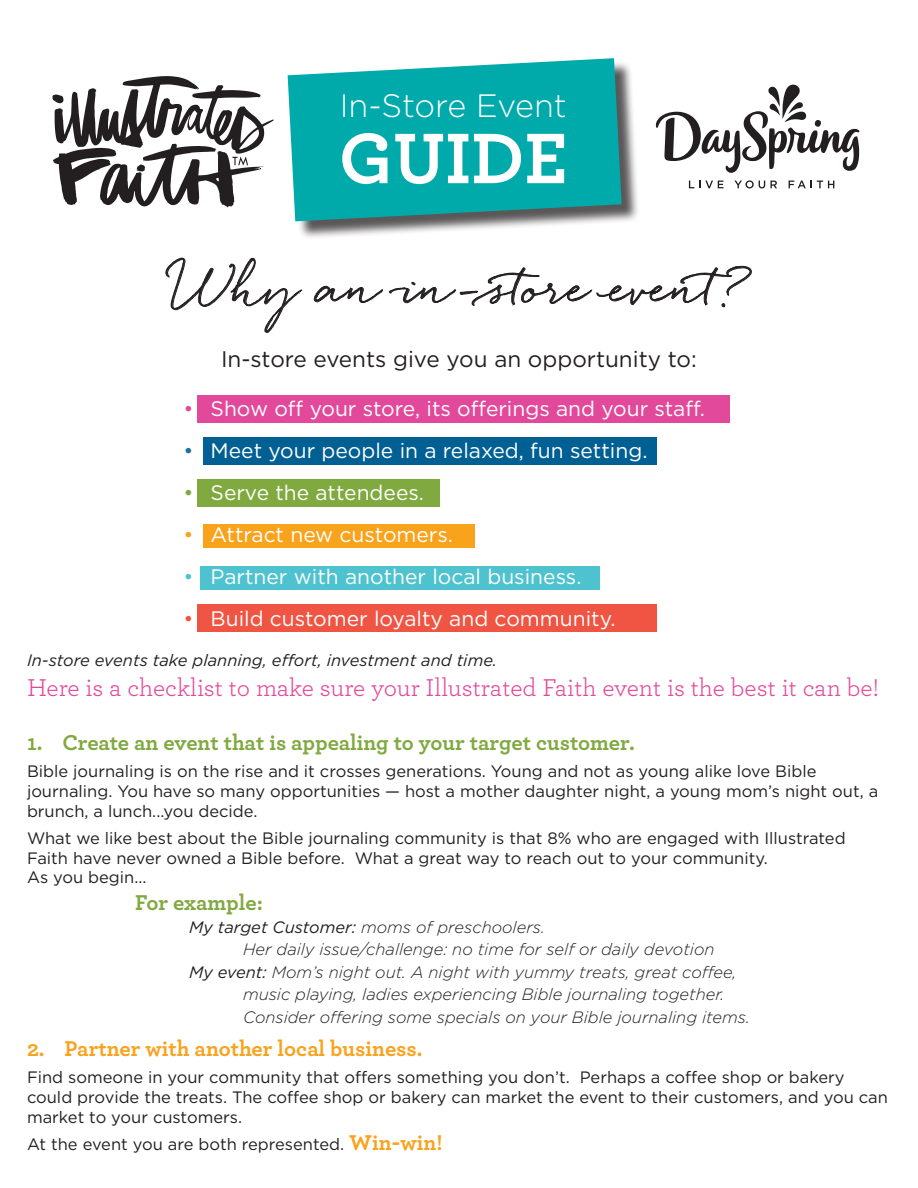
<style>
.page{position:relative;width:918px;height:1188px;background:#fff}
.page>*{position:absolute;margin:0;border:0;box-sizing:border-box;transform-origin:0 0}
.t1{font:700 75px "Archer";color:#fff}
.t2{font:45.75px "Quickpen";color:#231f20}
.t3{font:300 32.4px "Gotham";letter-spacing:-.005em;color:#fff}
.t4{font:25.5px "Archer";color:#e3499a}
.t5{font:700 22.5px "Archer";color:#80a93f}
.t6{font:22.5px "Gotham";color:#231f20}
.t7{font:700 22.5px "Archer";color:#f9a21c}
.t8{font:21px "Gotham";color:#fff}
.t9{font:16.5px/19.8px "Gotham";color:#231f20}
.t10{font:italic 300 16.5px/22.5px "Gotham";color:#231f20}
.t11{font:italic 16.5px "Gotham";color:#231f20}
.s1{color:#e3499a}
.s2{color:#1d70a0}
.s3{color:#80a93f}
.s4{color:#f9a21c}
.s5{color:#4ec3cf}
.s6{color:#f05544}
.s7{font-weight:400}
.s8{font-family:"Archer";font-weight:700;font-size:22.5px;color:#f9a21c}
</style>
<div class="page">
<div style="left:290px;top:61px;width:350px;height:179px;background:#231f20;opacity:.75"></div>
<svg style="left:288px;top:58px;width:334px;height:163px;background:#16abab"></svg>
<div style="left:197px;top:395px;width:533px;height:28px;background:#e3499a"></div>
<div style="left:203px;top:437px;width:454px;height:28px;background:#006094"></div>
<div style="left:197px;top:479px;width:243px;height:28px;background:#80a93f"></div>
<div style="left:203px;top:524px;width:271px;height:24px;background:#f9a21c"></div>
<div style="left:200px;top:566px;width:400px;height:24px;background:#4ec3cf"></div>
<div style="left:197px;top:604px;width:460px;height:28px;background:#f05544"></div>
<svg style="left:52px;top:76px;width:222px;height:131px"></svg>
<svg style="left:165px;top:257px;width:137px;height:76px"></svg>
<svg style="left:313px;top:265px;width:439px;height:43px"></svg>
<svg style="left:689px;top:181px;width:35px;height:7px"></svg>
<svg style="left:734px;top:180px;width:43px;height:8px"></svg>
<svg style="left:789px;top:180px;width:45px;height:8px"></svg>
<svg style="left:656px;top:84px;width:204px;height:89px"></svg>
<p class="t3" style="left:340px;top:85px;width:229px">In-Store Event</p>
<p class="t1" style="left:339px;top:99px;width:230px">GUIDE</p>
<p class="t2" style="left:171px;top:261px;width:587px">Why an in-store event?</p>
<p class="t6" style="left:221px;top:344px;width:477px">In-store events give you an opportunity to:</p>
<p class="t8" style="left:184px;top:395px;width:523px"><span class="s1">•</span> Show off your store, its offerings and your staff.</p>
<p class="t8" style="left:184px;top:437px;width:465px"><span class="s2">•</span> Meet your people in a relaxed, fun setting.</p>
<p class="t8" style="left:184px;top:479px;width:242px"><span class="s3">•</span> Serve the attendees.</p>
<p class="t8" style="left:184px;top:521px;width:271px"><span class="s4">•</span> Attract new customers.</p>
<p class="t8" style="left:184px;top:563px;width:399px"><span class="s5">•</span> Partner with another local business.</p>
<p class="t8" style="left:184px;top:605px;width:433px"><span class="s6">•</span> Build customer loyalty and community.</p>
<p class="t11" style="left:27px;top:649px;width:472px">In-store events take planning, effort, investment and time.</p>
<p class="t4" style="left:27px;top:670px;width:854px">Here is a checklist to make sure your Illustrated Faith event is the best it can be!</p>
<p class="t5" style="left:27px;top:725px;width:609px">1. Create an event that is appealing to your target customer.</p>
<p class="t9" style="left:27px;top:761px;width:853px">Bible journaling is on the rise and it crosses generations. Young and not as young alike love Bible journaling. You have so many opportunities — host a mother daughter night, a young mom’s night out, a brunch, a lunch...you decide.</p>
<p class="t9" style="left:27px;top:828px;width:820px">What we like best about the Bible journaling community is that 8% who are engaged with Illustrated<br>Faith have never owned a Bible before. What a great way to reach out to your community.</p>
<p class="t9" style="left:27px;top:867px;width:121px">As you begin...</p>
<p class="t5" style="left:135px;top:885px;width:129px">For example:</p>
<p class="t10" style="left:189px;top:915px;width:357px"><span class="s7">My target Customer:</span> moms of preschoolers.</p>
<p class="t10" style="left:243px;top:938px;width:473px">Her daily issue/challenge: no time for self or daily devotion</p>
<p class="t10" style="left:243px;top:960px;width:508px;text-indent:-54px"><span class="s7">My event:</span> Mom’s night out. A night with yummy treats, great coffee, music playing, ladies experiencing Bible journaling together.<br>Consider offering some specials on your Bible journaling items.</p>
<p class="t7" style="left:27px;top:1031px;width:397px">2. Partner with another local business.</p>
<p class="t9" style="left:27px;top:1067px;width:862px">Find someone in your community that offers something you don’t. Perhaps a coffee shop or bakery could provide the treats. The coffee shop or bakery can market the event to their customers, and you can market to your customers.</p>
<p class="t9" style="left:27px;top:1134px;width:417px">At the event you are both represented. <span class="s8">Win-win!</span></p>
</div>
